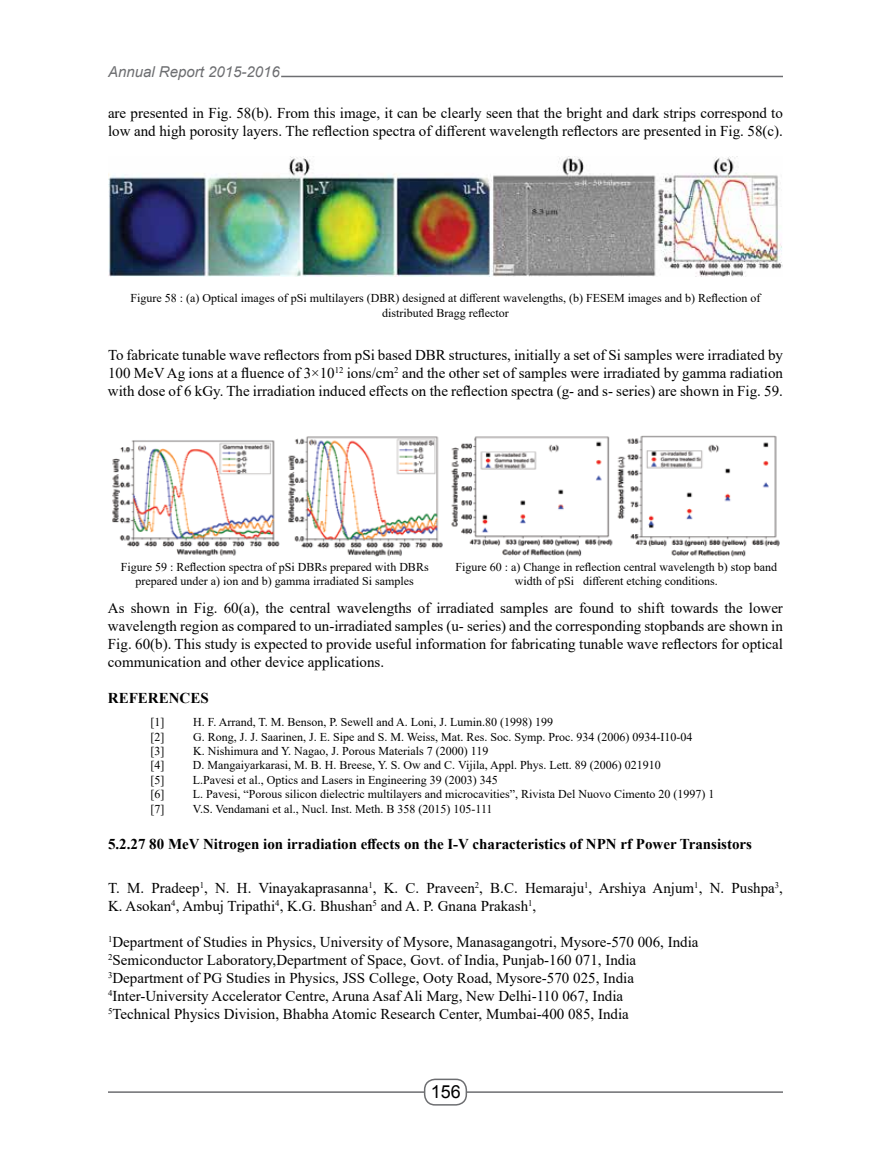
<style>
.page{position:relative;width:891px;height:1161px;background:#fff}
.page>*{position:absolute;margin:0;border:0;box-sizing:border-box;transform-origin:0 0}
.t1{font:18px "Arial";color:#000}
.t2{font:15px/18px "Times New Roman";color:#000}
.t3{font:700 15px "Times New Roman";color:#000}
.t4{font:italic 15px "Arial";color:#6d6e71}
.t5{font:12px/14.4px "Times New Roman";color:#000;text-align:center}
</style>
<div class="page">
<hr style="left:281px;top:76px;width:502px;height:1px;background:#6d6e71">
<hr style="left:108px;top:1091px;width:675px;height:2px;background:#6d6e71">
<div style="left:425px;top:1079px;width:41px;height:26px;background:#fff;border-radius:10px"></div>
<div style="left:424px;top:1079px;width:43px;height:27px;border:2px solid #6d6e71;border-radius:10px"></div>
<img style="left:108px;top:157px;width:675px;height:120px">
<img style="left:112px;top:435px;width:668px;height:122px">
<p class="t4" style="left:108px;top:62px;width:173px">Annual Report 2015-2016</p>
<p class="t2" style="left:108px;top:103px;width:677px">are presented in Fig. 58(b). From this image, it can be clearly seen that the bright and dark strips correspond to low and high porosity layers. The reflection spectra of different wavelength reflectors are presented in Fig. 58(c).</p>
<p class="t5" style="left:130px;top:291px;width:632px">Figure 58 : (a) Optical images of pSi multilayers (DBR) designed at different wavelengths, (b) FESEM images and b) Reflection of distributed Bragg reflector</p>
<p class="t2" style="left:108px;top:346px;width:677px;text-align:justify">To fabricate tunable wave reflectors from pSi based DBR structures, initially a set of Si samples were irradiated by 100 MeV Ag ions at a fluence of 3×10<sup>12</sup> ions/cm<sup>2</sup> and the other set of samples were irradiated by gamma radiation with dose of 6 kGy. The irradiation induced effects on the reflection spectra (g- and s- series) are shown in Fig. 59.</p>
<p class="t5" style="left:121px;top:559px;width:309px">Figure 59 : Reflection spectra of pSi DBRs prepared with DBRs prepared under a) ion and b) gamma irradiated Si samples</p>
<p class="t5" style="left:456px;top:559px;width:323px">Figure 60 : a) Change in reflection central wavelength b) stop band width of pSi different etching conditions.</p>
<p class="t2" style="left:108px;top:599px;width:677px;text-align:justify">As shown in Fig. 60(a), the central wavelengths of irradiated samples are found to shift towards the lower wavelength region as compared to un-irradiated samples (u- series) and the corresponding stopbands are shown in Fig. 60(b). This study is expected to provide useful information for fabricating tunable wave reflectors for optical communication and other device applications.</p>
<p class="t3" style="left:108px;top:688px;width:102px">REFERENCES</p>
<p class="t5" style="left:151px;top:715px;width:15px">[1]</p>
<p class="t5" style="left:193px;top:715px;width:362px">H. F. Arrand, T. M. Benson, P. Sewell and A. Loni, J. Lumin.80 (1998) 199</p>
<p class="t5" style="left:151px;top:729px;width:15px">[2]</p>
<p class="t5" style="left:193px;top:729px;width:501px">G. Rong, J. J. Saarinen, J. E. Sipe and S. M. Weiss, Mat. Res. Soc. Symp. Proc. 934 (2006) 0934-I10-04</p>
<p class="t5" style="left:150px;top:743px;width:15px">[3]</p>
<p class="t5" style="left:193px;top:743px;width:297px">K. Nishimura and Y. Nagao, J. Porous Materials 7 (2000) 119</p>
<p class="t5" style="left:150px;top:758px;width:15px">[4]</p>
<p class="t5" style="left:193px;top:758px;width:469px">D. Mangaiyarkarasi, M. B. H. Breese, Y. S. Ow and C. Vijila, Appl. Phys. Lett. 89 (2006) 021910</p>
<p class="t5" style="left:150px;top:772px;width:15px">[5]</p>
<p class="t5" style="left:193px;top:772px;width:306px">L.Pavesi et al., Optics and Lasers in Engineering 39 (2003) 345</p>
<p class="t5" style="left:150px;top:787px;width:15px">[6]</p>
<p class="t5" style="left:193px;top:787px;width:523px">L. Pavesi, “Porous silicon dielectric multilayers and microcavities”, Rivista Del Nuovo Cimento 20 (1997) 1</p>
<p class="t5" style="left:150px;top:801px;width:15px">[7]</p>
<p class="t5" style="left:193px;top:801px;width:301px">V.S. Vendamani et al., Nucl. Inst. Meth. B 358 (2015) 105-111</p>
<p class="t3" style="left:108px;top:833px;width:646px">5.2.27 80 MeV Nitrogen ion irradiation effects on the I-V characteristics of NPN rf Power Transistors</p>
<p class="t2" style="left:108px;top:879px;width:676px">T. M. Pradeep<sup>1</sup>, N. H. Vinayakaprasanna<sup>1</sup>, K. C. Praveen<sup>2</sup>, B.C. Hemaraju<sup>1</sup>, Arshiya Anjum<sup>1</sup>, N. Pushpa<sup>3</sup>,<br>K. Asokan<sup>4</sup>, Ambuj Tripathi<sup>4</sup>, K.G. Bhushan<sup>5</sup> and A. P. Gnana Prakash<sup>1</sup>,</p>
<p class="t2" style="left:108px;top:933px;width:592px"><sup>1</sup>Department of Studies in Physics, University of Mysore, Manasagangotri, Mysore-570 006, India <sup>2</sup>Semiconductor Laboratory,Department of Space, Govt. of India, Punjab-160 071, India <sup>3</sup>Department of PG Studies in Physics, JSS College, Ooty Road, Mysore-570 025, India <sup>4</sup>Inter-University Accelerator Centre, Aruna Asaf Ali Marg, New Delhi-110 067, India<br><sup>5</sup>Technical Physics Division, Bhabha Atomic Research Center, Mumbai-400 085, India</p>
<p class="t1" style="left:431px;top:1080px;width:32px">156</p>
</div>
